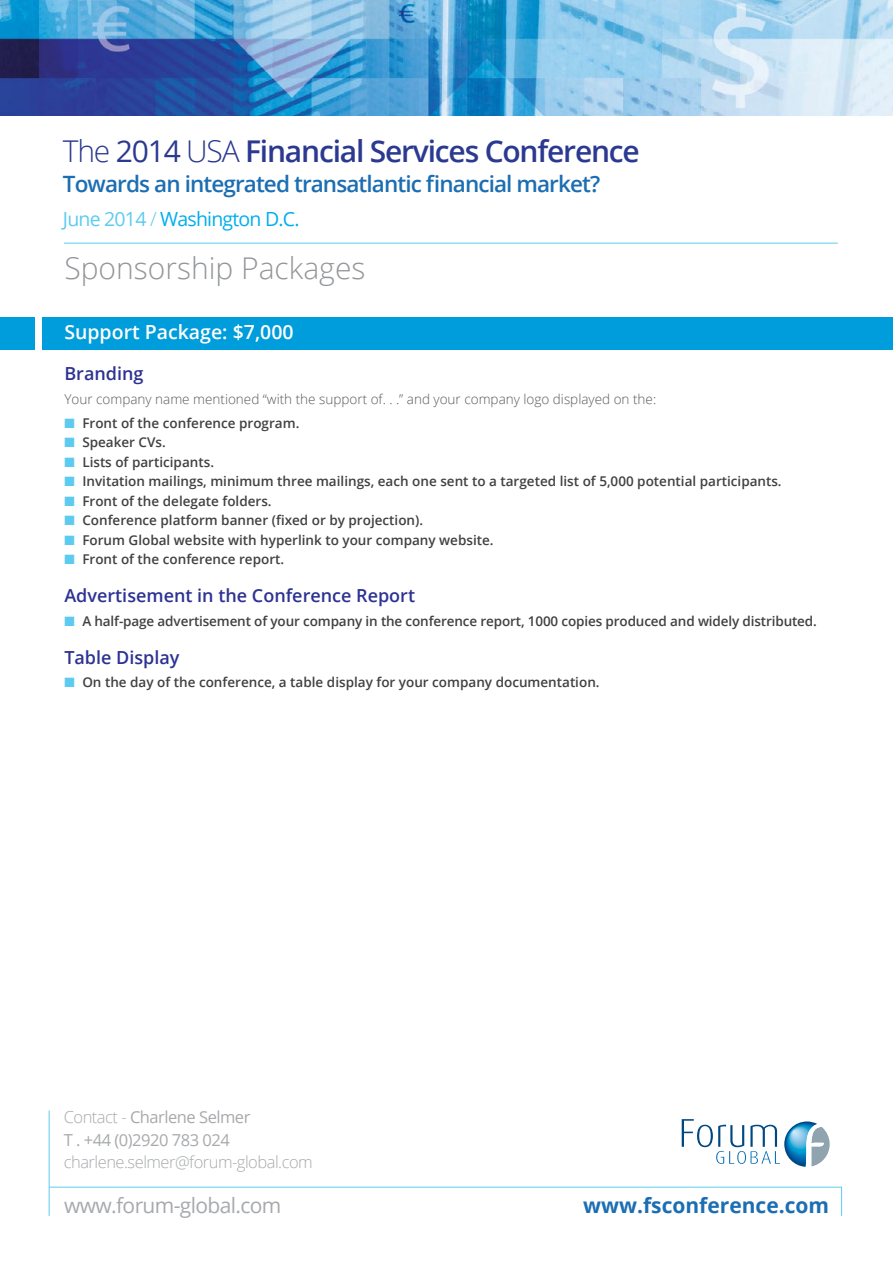
<style>
.page{position:relative;width:893px;height:1263px;background:#fff}
.page>*{position:absolute;margin:0;border:0;box-sizing:border-box;transform-origin:0 0}
.t1{font:600 30px "Open Sans";letter-spacing:-.04em;color:#2b3990}
.t2{font:300 30px "Open Sans";color:#939598}
.t3{font:600 22.5px "Open Sans";letter-spacing:-.04em;color:#1c6eb3}
.t4{font:21px "Open Sans";letter-spacing:-.03em;color:#a7a9ac}
.t5{font:700 21px "Open Sans";color:#1c6eb3}
.t6{font:19.5px "Open Sans";letter-spacing:-.04em;color:#00aeef}
.t7{font:600 19.5px "Open Sans";color:#fff}
.t8{font:600 18px "Open Sans";color:#2d3293}
.t9{font:16.5px/22.5px "Open Sans";letter-spacing:-.03em;color:#a7a9ac}
.t10{font:300 16.5px "Open Sans";letter-spacing:-.03em;color:#a7a9ac}
.t11{font:600 13.5px "Open Sans";color:#414042}
.t12{font:300 13.5px "Open Sans";color:#58595b}
.s1{font-weight:300}
.s2{font-weight:400}
.s3{color:#5ccbef}
.s4{font-weight:300;color:#5ccbef}
</style>
<div class="page">
<img style="left:1px;top:0;width:892px;height:116px">
<svg style="left:48px;top:1186px;width:794px;height:30px"></svg>
<hr style="left:49px;top:1110px;width:1px;height:106px;background:#5ccbef">
<hr style="left:64px;top:243px;width:774px;height:1px;background:#5ccbef">
<svg style="left:682px;top:1119px;width:148px;height:48px"></svg>
<div style="left:43px;top:317px;width:850px;height:33px;background:#009ddc"></div>
<div style="left:0;top:317px;width:34px;height:33px;background:#009ddc"></div>
<h1 class="t1" style="left:63px;top:131px;width:578px"><span class="s1">The</span> <span class="s2">2014</span> <span class="s1">USA</span> Financial Services Conference</h1>
<h2 class="t3" style="left:63px;top:168px;width:539px">Towards an integrated transatlantic financial market?</h2>
<h3 class="t6" style="left:63px;top:205px;width:238px"><span class="s3">June 2014</span> <span class="s4">/</span> Washington D.C.</h3>
<h1 class="t2" style="left:64px;top:247px;width:303px">Sponsorship Packages</h1>
<h3 class="t7" style="left:64px;top:319px;width:231px">Support Package: $7,000</h3>
<h3 class="t8" style="left:64px;top:361px;width:81px">Branding</h3>
<p class="t12" style="left:64px;top:390px;width:593px">Your company name mentioned “with the support of. . .” and your company logo displayed on the:</p>
<p class="t11" style="left:64px;top:414px;width:237px"><span class="s3">■</span> Front of the conference program.</p>
<p class="t11" style="left:64px;top:433px;width:103px"><span class="s3">■</span> Speaker CVs.</p>
<p class="t11" style="left:64px;top:453px;width:151px"><span class="s3">■</span> Lists of participants.</p>
<p class="t11" style="left:64px;top:472px;width:719px"><span class="s3">■</span> Invitation mailings, minimum three mailings, each one sent to a targeted list of 5,000 potential participants.</p>
<p class="t11" style="left:64px;top:492px;width:209px"><span class="s3">■</span> Front of the delegate folders.</p>
<p class="t11" style="left:64px;top:511px;width:360px"><span class="s3">■</span> Conference platform banner (fixed or by projection).</p>
<p class="t11" style="left:64px;top:531px;width:431px"><span class="s3">■</span> Forum Global website with hyperlink to your company website.</p>
<p class="t11" style="left:64px;top:550px;width:221px"><span class="s3">■</span> Front of the conference report.</p>
<h3 class="t8" style="left:64px;top:583px;width:352px">Advertisement in the Conference Report</h3>
<p class="t11" style="left:64px;top:612px;width:754px"><span class="s3">■</span> A half-page advertisement of your company in the conference report, 1000 copies produced and widely distributed.</p>
<h3 class="t8" style="left:64px;top:645px;width:117px">Table Display</h3>
<p class="t11" style="left:64px;top:673px;width:537px"><span class="s3">■</span> On the day of the conference, a table display for your company documentation.</p>
<p class="t9" style="left:64px;top:1105px;width:188px"><span class="s1">Contact -</span> Charlene Selmer<br>T . +44 (0)2920 783 024</p>
<p class="t10" style="left:64px;top:1151px;width:251px">charlene.selmer@forum-global.com</p>
<h3 class="t4" style="left:64px;top:1191px;width:219px">www.forum-global.com</h3>
<h3 class="t5" style="left:583px;top:1190px;width:247px">www.fsconference.com</h3>
</div>
